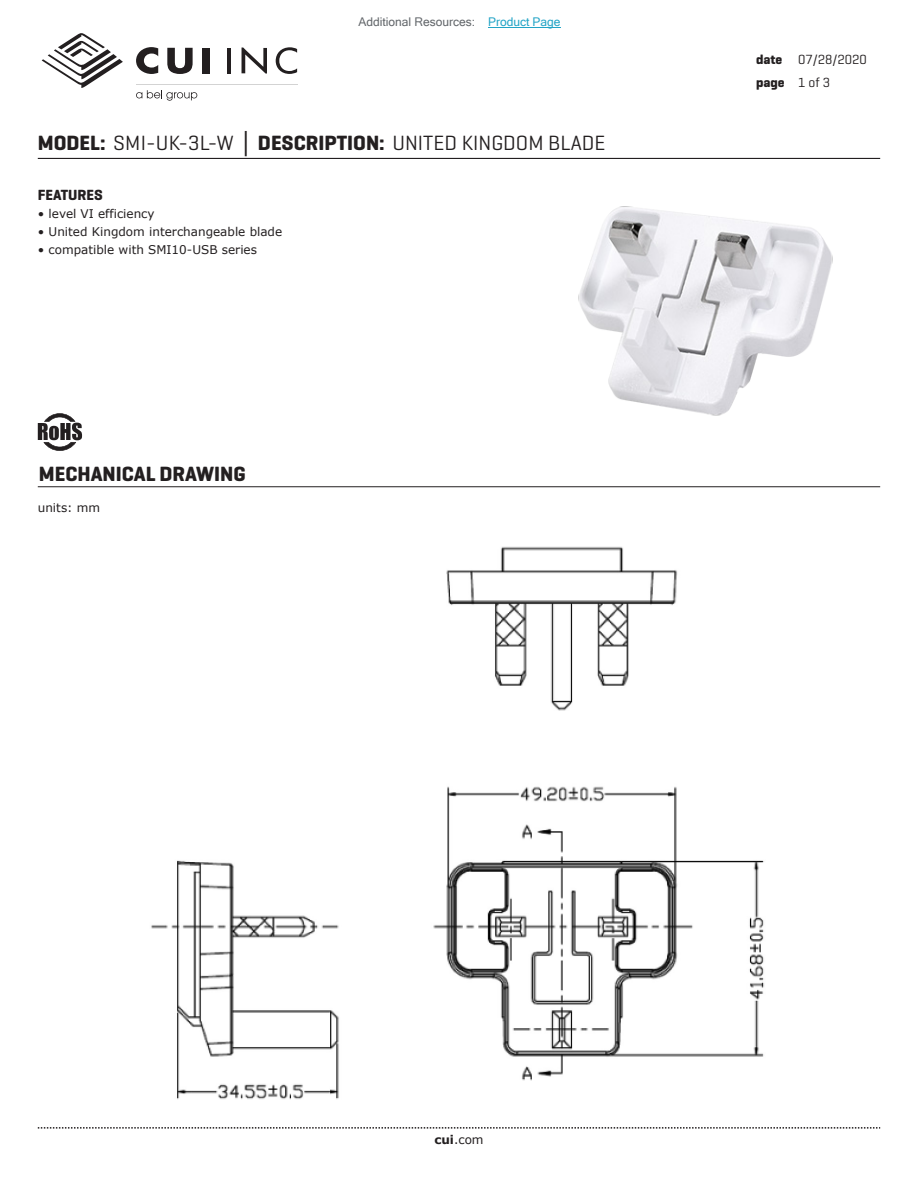
<style>
.page{position:relative;width:918px;height:1188px;background:#fff}
.page>*{position:absolute;margin:0;border:0;box-sizing:border-box;transform-origin:0 0}
.t1{font:21px "Geogrotesque";color:#231f20}
.t2{font:700 21px "Geogrotesque";color:#231f20}
.t3{font:700 15px "Geogrotesque";color:#231f20}
.t4{font:13.5px/22.5px "Geogrotesque";color:#231f20}
.t5{font:12px "Verdana";color:#231f20}
.t6{font:12px "Microsoft Sans Serif";color:#63676b}
.s1{color:#23a4c6}
.s2{font-weight:700}
.s3{font-family:"Verdana";font-weight:700}
</style>
<div class="page">
<svg style="left:38px;top:1127px;width:842px;height:2px"></svg>
<hr style="left:38px;top:158px;width:842px;height:1px;background:#231f20">
<svg style="left:42px;top:33px;width:81px;height:55px"></svg>
<hr style="left:228px;top:48px;width:3px;height:25px;background:#231f20">
<svg style="left:242px;top:48px;width:25px;height:26px"></svg>
<svg style="left:276px;top:47px;width:21px;height:27px"></svg>
<svg style="left:136px;top:47px;width:22px;height:27px"></svg>
<svg style="left:167px;top:48px;width:26px;height:26px"></svg>
<div style="left:202px;top:48px;width:8px;height:25px;background:#231f20"></div>
<svg style="left:136px;top:90px;width:61px;height:11px"></svg>
<hr style="left:136px;top:84px;width:161px;height:1px;background:#231f20">
<svg style="left:38px;top:413px;width:44px;height:38px"></svg>
<hr style="left:38px;top:486px;width:842px;height:1px;background:#231f20">
<img style="left:151px;top:546px;width:614px;height:554px">
<img style="left:578px;top:206px;width:255px;height:210px">
<hr style="left:488px;top:27px;width:73px;height:1px;background:#23a4c6">
<p class="t6" style="left:358px;top:15px;width:204px">Additional Resources: <span class="s1">Product Page</span></p>
<h1 class="t1" style="left:38px;top:130px;width:569px"><span class="s2">MODEL:</span> SMI-UK-3L-W <span class="s3">│</span> <span class="s2">DESCRIPTION:</span> UNITED KINGDOM BLADE</h1>
<p class="t3" style="left:38px;top:186px;width:67px">FEATURES</p>
<p class="t5" style="left:38px;top:206px;width:118px">• level VI efficiency</p>
<p class="t5" style="left:38px;top:224px;width:246px">• United Kingdom interchangeable blade</p>
<p class="t5" style="left:38px;top:242px;width:221px">• compatible with SMI10-USB series</p>
<h1 class="t2" style="left:39px;top:461px;width:208px">MECHANICAL DRAWING</h1>
<p class="t5" style="left:38px;top:500px;width:64px">units: mm</p>
<p class="t4" style="left:756px;top:48px;width:112px"><span class="s2">date</span> 07/28/2020 <span class="s2">page</span> 1 of 3</p>
<p class="t5" style="left:434px;top:1132px;width:51px"><span class="s2">cui</span>.com</p>
</div>
